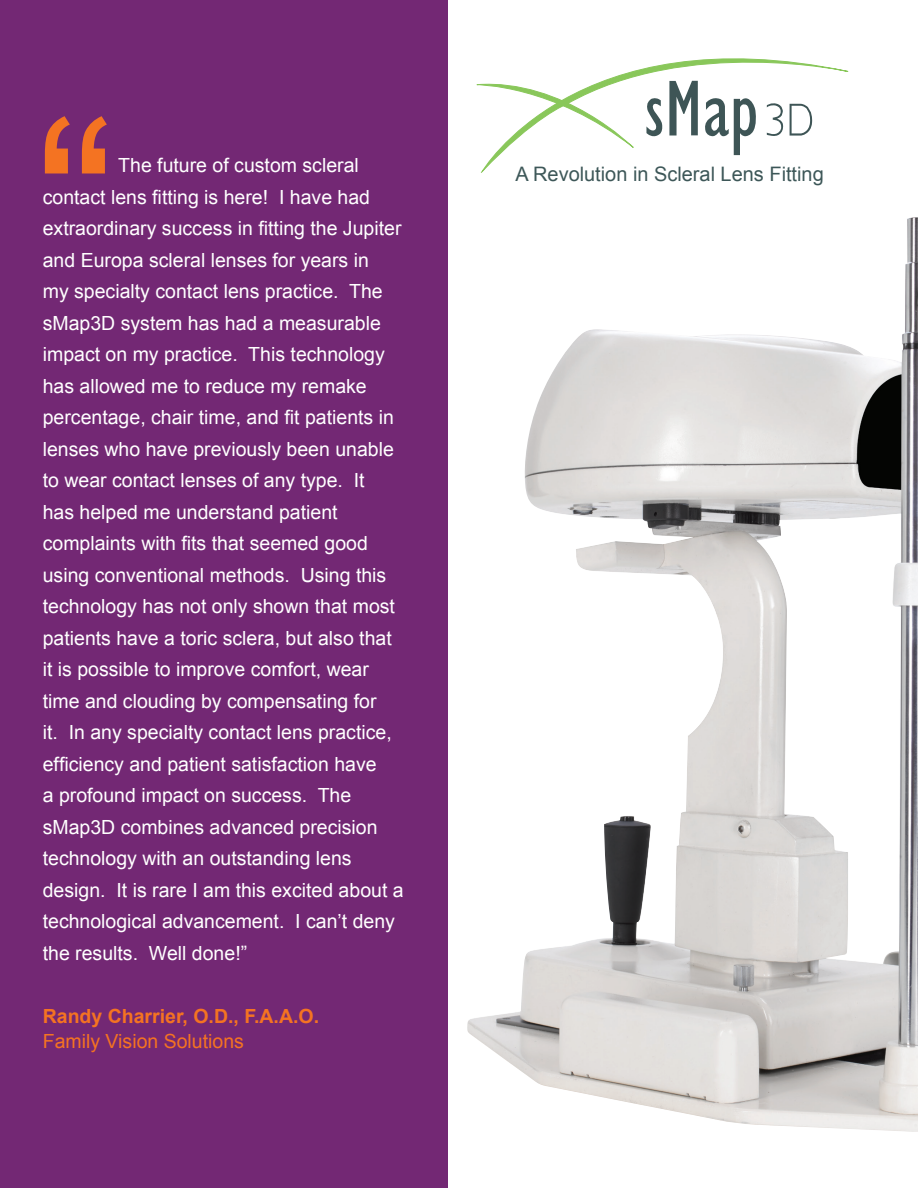
<style>
.page{position:relative;width:918px;height:1188px;background:#fff}
.page>*{position:absolute;margin:0;border:0;box-sizing:border-box;transform-origin:0 0}
.t1{font:244.5px "Arial";color:#f47322}
.t2{font:19.95px "Arial";color:#3d5758}
.t3{font:19.5px/31.5px "Arial";color:#fff}
.t4{font:700 19.5px "Arial";color:#f47322}
.t5{font:19.5px "Arial";color:#f47322}
</style>
<div class="page">
<div style="left:0;top:0;width:447px;height:1188px;background:#732874"></div>
<svg style="left:477px;top:58px;width:371px;height:114px"></svg>
<img style="left:467px;top:217px;width:451px;height:915px">
<h1 class="t1" style="left:35px;top:48px;width:83px">“</h1>
<p class="t3" style="left:43px;top:150px;width:362px;text-indent:75px">The future of custom scleral contact lens fitting is here! I have had extraordinary success in fitting the Jupiter and Europa scleral lenses for years in<br>my specialty contact lens practice. The sMap3D system has had a measurable impact on my practice. This technology has allowed me to reduce my remake percentage, chair time, and fit patients in lenses who have previously been unable to wear contact lenses of any type. It<br>has helped me understand patient complaints with fits that seemed good using conventional methods. Using this technology has not only shown that most patients have a toric sclera, but also that it is possible to improve comfort, wear time and clouding by compensating for<br>it. In any specialty contact lens practice, efficiency and patient satisfaction have<br>a profound impact on success. The sMap3D combines advanced precision technology with an outstanding lens design. It is rare I am this excited about a technological advancement. I can’t deny the results. Well done!”</p>
<p class="t4" style="left:43px;top:1003px;width:278px">Randy Charrier, O.D., F.A.A.O.</p>
<p class="t5" style="left:43px;top:1029px;width:203px">Family Vision Solutions</p>
<p class="t2" style="left:515px;top:161px;width:310px">A Revolution in Scleral Lens Fitting</p>
</div>
